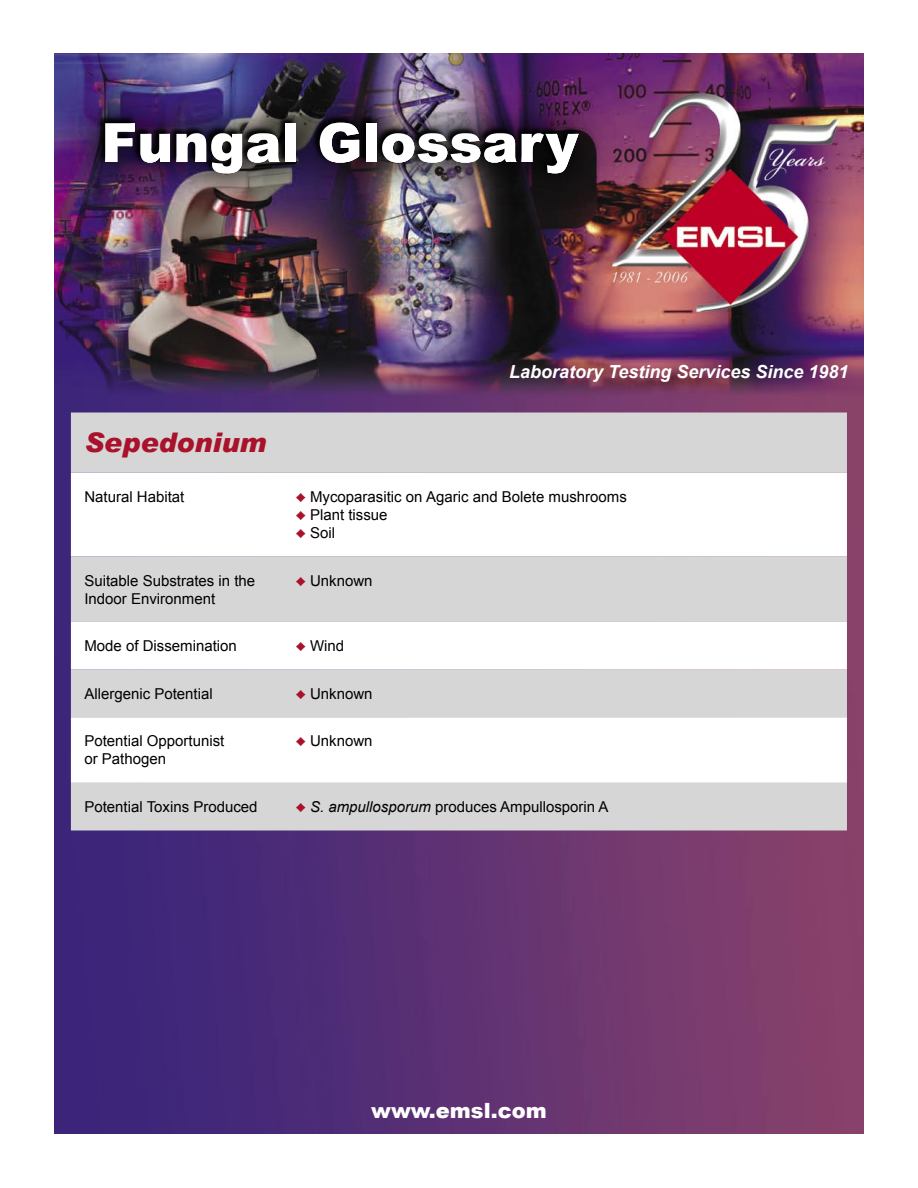
<style>
.page{position:relative;width:918px;height:1188px;background:#fff}
.page>*{position:absolute;margin:0;border:0;box-sizing:border-box;transform-origin:0 0}
.t1{font:900 54px "Arial";color:#fff}
.t2{font:italic 900 27px "Arial";color:#a9122a}
.t3{font:900 21px "Arial";color:#fff}
.t4{font:italic 700 18px "Arial";color:#fff}
.Paragraph_Style_1{font:15px "Arial";color:#000}
.s1{color:#a9122a}
.s2{font-style:italic}
</style>
<div class="page">
<img style="left:54px;top:53px;width:810px;height:1080px">
<img style="left:63px;top:81px;width:553px;height:133px">
<div style="left:97px;top:113px;width:483px;height:63px;background:#000;opacity:.75"></div>
<div style="left:71px;top:412px;width:776px;height:418px;background:#d6d6d6"></div>
<svg style="left:71px;top:473px;width:776px;height:83px"></svg>
<svg style="left:71px;top:622px;width:776px;height:161px"></svg>
<p class="t1" style="left:101px;top:103px;width:479px">Fungal Glossary</p>
<p class="t4" style="left:509px;top:359px;width:341px">Laboratory Testing Services Since 1981</p>
<p class="t2" style="left:84px;top:426px;width:184px">Sepedonium</p>
<p class="Paragraph_Style_1" style="left:84px;top:487px;width:102px">Natural Habitat</p>
<p class="Paragraph_Style_1" style="left:296px;top:487px;width:333px"><span class="s1">♦</span> Mycoparasitic on Agaric and Bolete mushrooms</p>
<p class="Paragraph_Style_1" style="left:296px;top:505px;width:94px"><span class="s1">♦</span> Plant tissue</p>
<p class="Paragraph_Style_1" style="left:296px;top:523px;width:41px"><span class="s1">♦</span> Soil</p>
<p class="Paragraph_Style_1" style="left:84px;top:570px;width:172px">Suitable Substrates in the</p>
<p class="Paragraph_Style_1" style="left:84px;top:588px;width:132px">Indoor Environment</p>
<p class="Paragraph_Style_1" style="left:296px;top:570px;width:79px"><span class="s1">♦</span> Unknown</p>
<p class="Paragraph_Style_1" style="left:84px;top:636px;width:154px">Mode of Dissemination</p>
<p class="Paragraph_Style_1" style="left:296px;top:636px;width:50px"><span class="s1">♦</span> Wind</p>
<p class="Paragraph_Style_1" style="left:84px;top:684px;width:130px">Allergenic Potential</p>
<p class="Paragraph_Style_1" style="left:296px;top:684px;width:79px"><span class="s1">♦</span> Unknown</p>
<p class="Paragraph_Style_1" style="left:84px;top:731px;width:142px">Potential Opportunist</p>
<p class="Paragraph_Style_1" style="left:84px;top:749px;width:83px">or Pathogen</p>
<p class="Paragraph_Style_1" style="left:296px;top:731px;width:79px"><span class="s1">♦</span> Unknown</p>
<p class="Paragraph_Style_1" style="left:84px;top:797px;width:175px">Potential Toxins Produced</p>
<p class="Paragraph_Style_1" style="left:296px;top:797px;width:315px"><span class="s1">♦</span> <span class="s2">S. ampullosporum</span> produces Ampullosporin A</p>
<p class="t3" style="left:371px;top:1095px;width:177px">www.emsl.com</p>
</div>
